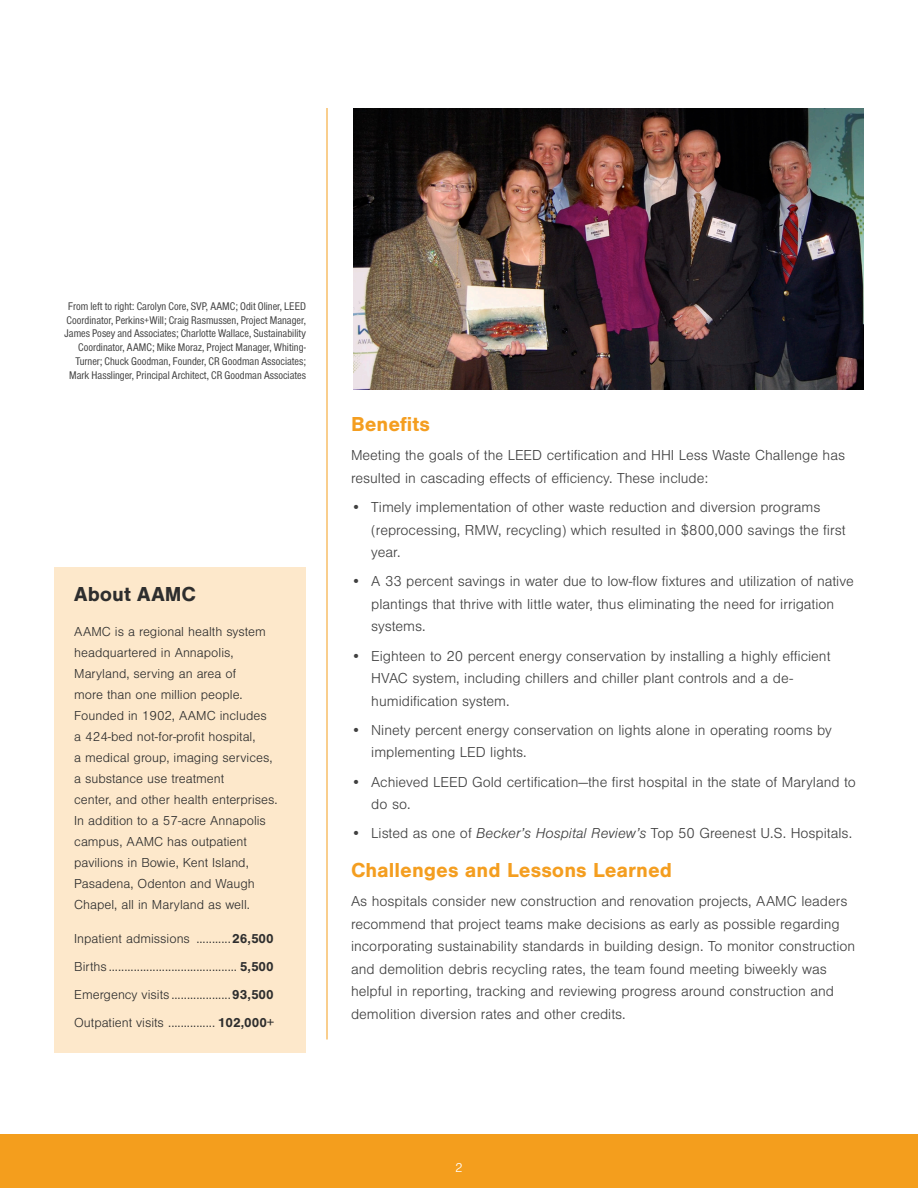
<style>
.page{position:relative;width:918px;height:1188px;background:#fff}
.page>*{position:absolute;margin:0;border:0;box-sizing:border-box;transform-origin:0 0}
.Case_Study_Heading_1{font:700 21px "Nimbus San";color:#f49e20}
.t1{font:700 21px "Nimbus San";color:#2e2e2e}
.Case_Study_Paragraph{font:300 15px/22.5px "Nimbus San";color:#404040}
.t2{font:300 13.5px/21px "Nimbus San";color:#2e2e2e}
.Case_Study_Paragraph-2{font:300 13.5px "Nimbus San";color:#fff}
.Case_Study_Paragraph-3{font:11.55px/13.8px "Nimbus San Con";color:#404040;text-align:right}
.s1{font-weight:700}
.s2{font-style:italic}
</style>
<div class="page">
<div style="left:0;top:1134px;width:918px;height:54px;background:#f49e1d"></div>
<hr style="left:327px;top:108px;width:1px;height:932px;background:#f49e1d">
<div style="left:54px;top:567px;width:252px;height:486px;background:#fde8cb"></div>
<img style="left:354px;top:108px;width:510px;height:282px">
<p class="Case_Study_Paragraph-3" style="left:64px;top:299px;width:243px">From left to right: Carolyn Core, SVP, AAMC; Odit Oliner, LEED Coordinator, Perkins+Will; Craig Rasmussen, Project Manager, James Posey and Associates; Charlotte Wallace, Sustainability Coordinator, AAMC; Mike Moraz, Project Manager, Whiting-Turner; Chuck Goodman, Founder, CR Goodman Associates; Mark Hasslinger, Principal Architect, CR Goodman Associates</p>
<p class="t1" style="left:74px;top:583px;width:123px">About AAMC</p>
<p class="t2" style="left:74px;top:621px;width:205px">AAMC is a regional health system headquartered in Annapolis,<br>Maryland, serving an area of<br>more than one million people.<br>Founded in 1902, AAMC includes<br>a 424-bed not-for-profit hospital,<br>a medical group, imaging services, a substance use treatment<br>center, and other health enterprises.<br>In addition to a 57-acre Annapolis campus, AAMC has outpatient pavilions in Bowie, Kent Island,<br>Pasadena, Odenton and Waugh<br>Chapel, all in Maryland as well.</p>
<p class="t2" style="left:74px;top:929px;width:201px">Inpatient admissions ...........<span class="s1">26,500</span></p>
<p class="t2" style="left:74px;top:956px;width:201px">Births ......................................... <span class="s1">5,500</span></p>
<p class="t2" style="left:74px;top:984px;width:201px">Emergency visits ...................<span class="s1">93,500</span></p>
<p class="t2" style="left:74px;top:1012px;width:201px">Outpatient visits ............... <span class="s1">102,000+</span></p>
<p class="Case_Study_Heading_1" style="left:351px;top:412px;width:81px">Benefits</p>
<p class="Case_Study_Paragraph" style="left:351px;top:444px;width:496px">Meeting the goals of the LEED certification and HHI Less Waste Challenge has resulted in cascading effects of efficiency. These include:</p>
<p class="Case_Study_Paragraph" style="left:371px;top:496px;width:476px;text-indent:-20px">• Timely implementation of other waste reduction and diversion programs (reprocessing, RMW, recycling) which resulted in $800,000 savings the first year.</p>
<p class="Case_Study_Paragraph" style="left:371px;top:570px;width:484px;text-indent:-20px">• A 33 percent savings in water due to low-flow fixtures and utilization of native plantings that thrive with little water, thus eliminating the need for irrigation systems.</p>
<p class="Case_Study_Paragraph" style="left:371px;top:645px;width:461px;text-indent:-20px">• Eighteen to 20 percent energy conservation by installing a highly efficient<br>HVAC system, including chillers and chiller plant controls and a de&shy;humidification system.</p>
<p class="Case_Study_Paragraph" style="left:371px;top:719px;width:462px;text-indent:-20px">• Ninety percent energy conservation on lights alone in operating rooms by implementing LED lights.</p>
<p class="Case_Study_Paragraph" style="left:371px;top:771px;width:486px;text-indent:-20px">• Achieved LEED Gold certification—the first hospital in the state of Maryland to do so.</p>
<p class="Case_Study_Paragraph" style="left:351px;top:822px;width:503px">• Listed as one of <span class="s2">Becker’s Hospital Review’s</span> Top 50 Greenest U.S. Hospitals.</p>
<p class="Case_Study_Heading_1" style="left:351px;top:858px;width:323px">Challenges and Lessons Learned</p>
<p class="Case_Study_Paragraph" style="left:351px;top:890px;width:506px">As hospitals consider new construction and renovation projects, AAMC leaders recommend that project teams make decisions as early as possible regarding incorporating sustainability standards in building design. To monitor construction and demolition debris recycling rates, the team found meeting biweekly was helpful in reporting, tracking and reviewing progress around construction and demolition diversion rates and other credits.</p>
<p class="Case_Study_Paragraph-2" style="left:455px;top:1161px;width:9px">2</p>
</div>
